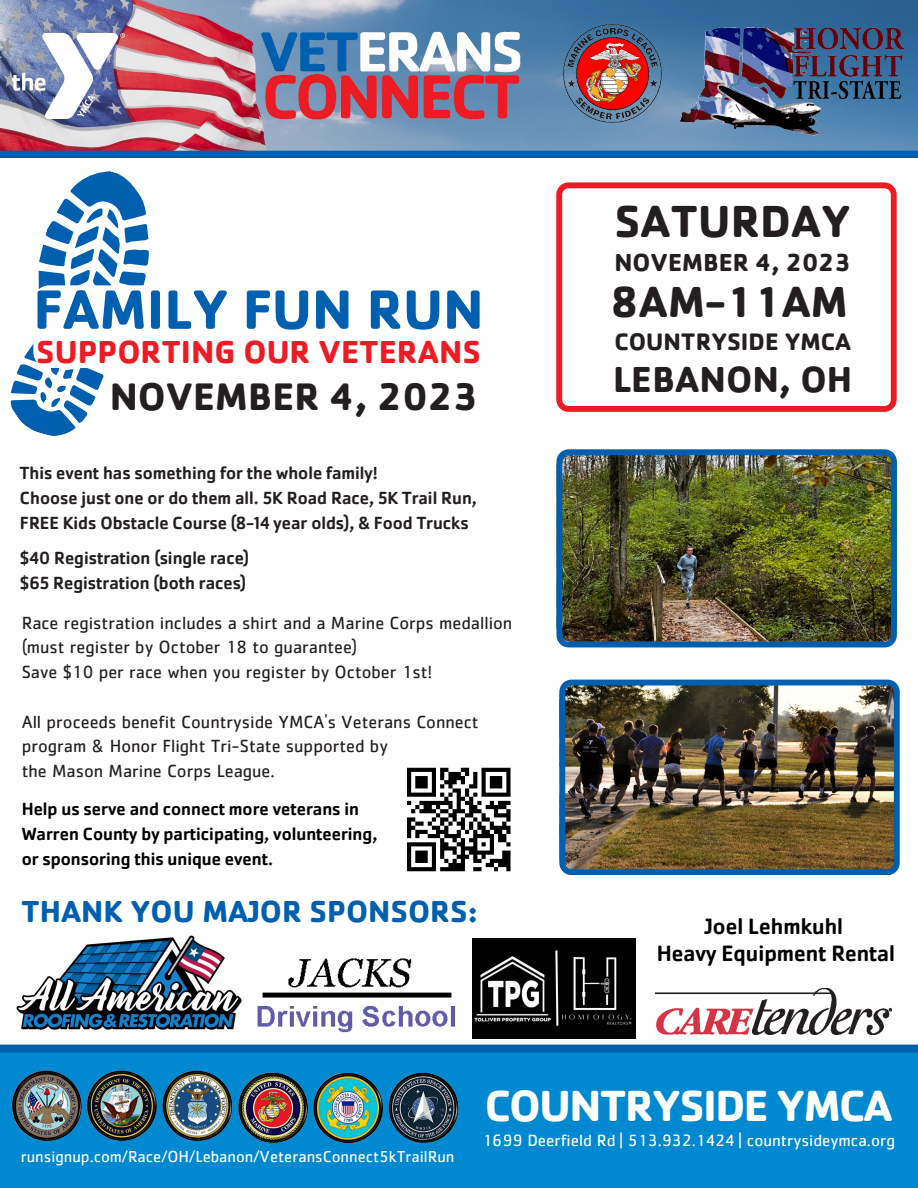
<style>
.page{position:relative;width:918px;height:1188px;background:#fff}
.page>*{position:absolute;margin:0;border:0;box-sizing:border-box;transform-origin:0 0}
.t1{font:700 57.45px "Cachet Std";color:#0060af}
.t2{font:700 46.5px "Cachet Std";color:#231f20}
.t3{font:700 45.15px "Cachet Std";letter-spacing:-.035em;color:#fff}
.t4{font:700 45px "Cachet Std";color:#231f20}
.t5{font:700 39.75px "Cachet Std";color:#231f20}
.t6{font:700 37.5px "Cachet Std";color:#231f20}
.t7{font:700 33px "Cachet Std";color:#ed1c24}
.t8{font:700 31.5px "Cachet Std";color:#0060af}
.t9{font:700 25.5px "Cachet Std";color:#231f20}
.t10{font:700 24.75px "Cachet Std";color:#231f20}
.t11{font:500 23.1px "Cachet Pro";color:#000}
.t12{font:18.3px/24.8px "Cachet Std";color:#231f20}
.t13{font:500 18.3px/24.8px "Cachet Pro";color:#231f20}
.t14{font:500 18.3px/24.8px "Cachet Pro";color:#000}
.t15{font:16.95px "Cachet Std";color:#fff}
.t16{font:16.5px "Cachet Std";color:#fff}
</style>
<div class="page">
<svg style="left:556px;top:182px;width:341px;height:230px"></svg>
<svg style="left:10px;top:171px;width:139px;height:265px"></svg>
<img style="left:0;top:0;width:918px;height:151px">
<img style="left:564px;top:25px;width:98px;height:98px">
<div style="left:0;top:1052px;width:918px;height:136px;background:#0089d0"></div>
<div style="left:0;top:1045px;width:918px;height:7px;background:#0060af"></div>
<img style="left:4px;top:1063px;width:462px;height:92px">
<img style="left:556px;top:449px;width:341px;height:198px">
<img style="left:559px;top:680px;width:341px;height:195px">
<svg style="left:407px;top:768px;width:104px;height:103px"></svg>
<div style="left:0;top:151px;width:918px;height:8px;background:#0060af"></div>
<img style="left:254px;top:19px;width:275px;height:132px">
<img style="left:13px;top:33px;width:111px;height:86px">
<img style="left:257px;top:958px;width:198px;height:75px">
<img style="left:16px;top:935px;width:226px;height:95px">
<img style="left:472px;top:938px;width:164px;height:100px">
<img style="left:655px;top:988px;width:237px;height:46px">
<img style="left:678px;top:25px;width:229px;height:115px">
<p class="t2" style="left:615px;top:205px;width:238px">SATURDAY</p>
<p class="t9" style="left:615px;top:253px;width:238px">NOVEMBER 4, 2023</p>
<p class="t1" style="left:33px;top:289px;width:452px">FAMILY FUN RUN</p>
<p class="t4" style="left:610px;top:286px;width:239px">8AM-11AM</p>
<p class="t10" style="left:615px;top:333px;width:238px">COUNTRYSIDE YMCA</p>
<p class="t6" style="left:613px;top:366px;width:241px">LEBANON, OH</p>
<p class="t7" style="left:36px;top:340px;width:446px">SUPPORTING OUR VETERANS</p>
<p class="t5" style="left:110px;top:383px;width:370px">NOVEMBER 4, 2023</p>
<p class="t13" style="left:20px;top:460px;width:359px">This event has something for the whole family!</p>
<p class="t13" style="left:20px;top:485px;width:459px">Choose just one or do them all. 5K Road Race, 5K Trail Run,<br>FREE Kids Obstacle Course (8-14 year olds), &amp; Food Trucks</p>
<p class="t13" style="left:20px;top:546px;width:231px">$40 Registration (single race)</p>
<p class="t13" style="left:20px;top:571px;width:228px">$65 Registration (both races)</p>
<p class="t12" style="left:22px;top:613px;width:492px">Race registration includes a shirt and a Marine Corps medallion (must register by October 18 to guarantee)</p>
<p class="t12" style="left:22px;top:662px;width:412px">Save $10 per race when you register by October 1st!</p>
<p class="t12" style="left:22px;top:712px;width:459px">All proceeds benefit Countryside YMCA's Veterans Connect program &amp; Honor Flight Tri-State supported by</p>
<p class="t12" style="left:22px;top:761px;width:255px">the Mason Marine Corps League.</p>
<p class="t14" style="left:22px;top:797px;width:357px">Help us serve and connect more veterans in<br>Warren County by participating, volunteering, or sponsoring this unique event.</p>
<p class="t8" style="left:21px;top:900px;width:458px">THANK YOU MAJOR SPONSORS:</p>
<p class="t11" style="left:704px;top:911px;width:141px">Joel Lehmkuhl</p>
<p class="t11" style="left:657px;top:939px;width:240px">Heavy Equipment Rental</p>
<p class="t16" style="left:21px;top:1151px;width:435px">runsignup.com/Race/OH/Lebanon/VeteransConnect5kTrailRun</p>
<p class="t3" style="left:485px;top:1090px;width:409px">COUNTRYSIDE YMCA</p>
<p class="t15" style="left:483px;top:1134px;width:414px">1699 Deerfield Rd | 513.932.1424 | countrysideymca.org</p>
</div>
